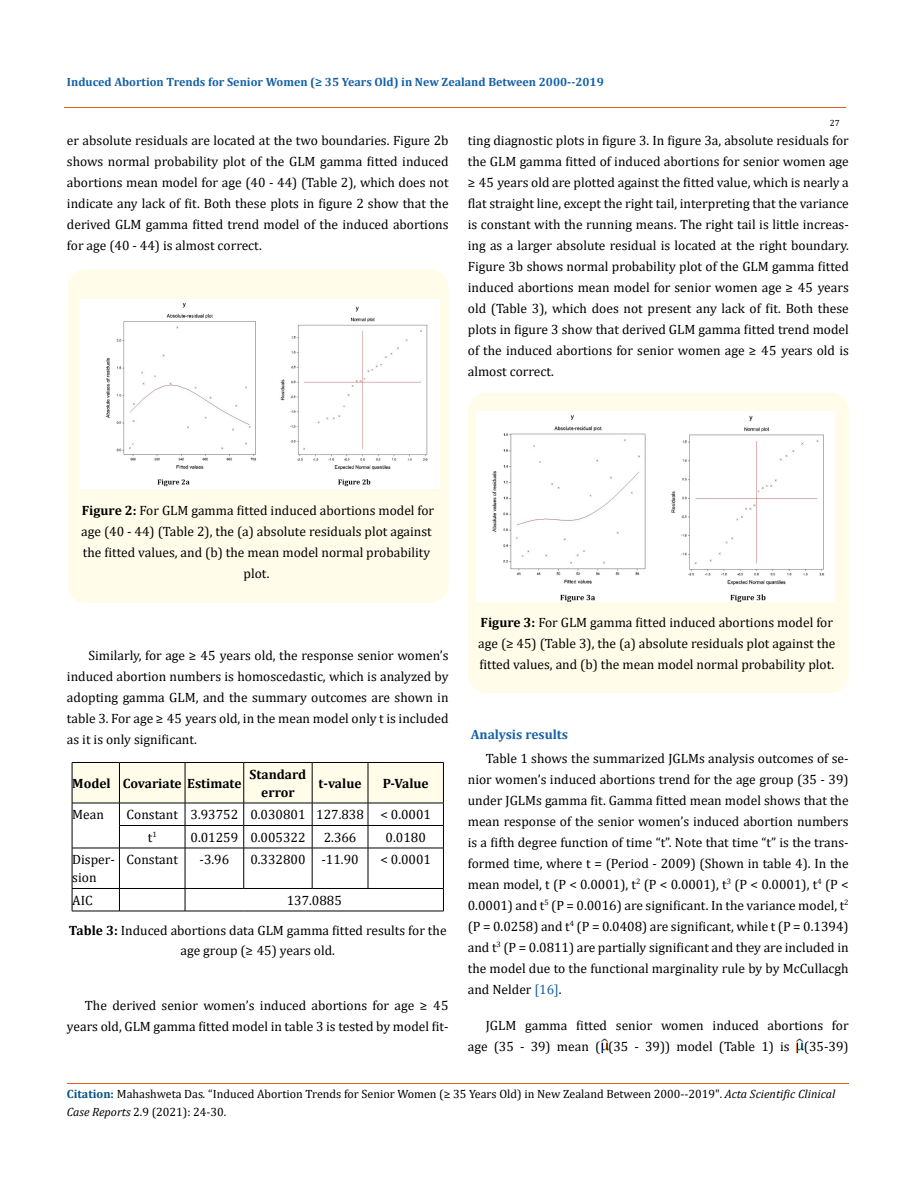
<style>
.page{position:relative;width:917px;height:1188px;background:#fff}
.page>*{position:absolute;margin:0;border:0;box-sizing:border-box;transform-origin:0 0}
.t1{font:13.5px/21px "Cambria";color:#000;text-align:justify}
.t2{font:700 13.5px/18px "Cambria";color:#000;text-align:center}
.t3{font:700 13.5px "Cambria";color:#1560a6}
.t4{font:12px/18px "Cambria";color:#000}
.t5{font:700 12px "Cambria";color:#1560a6}
.t6{font:9px "Cambria";color:#000}
.s1{font-weight:700}
.s2{color:#1560a6}
.s3{font-weight:700;color:#035089}
.s4{font-style:italic}
</style>
<div class="page">
<div style="left:68px;top:269px;width:380px;height:334px;background:#fffde9;border-radius:18px"></div>
<div style="left:80px;top:300px;width:359px;height:188px;background:#fff"></div>
<svg style="left:72px;top:762px;width:372px;height:86px"></svg>
<hr style="left:72px;top:848px;width:47px;height:1px;background:#000">
<hr style="left:72px;top:848px;width:1px;height:40px;background:#000">
<hr style="left:119px;top:848px;width:66px;height:1px;background:#000">
<hr style="left:119px;top:848px;width:1px;height:40px;background:#000">
<hr style="left:185px;top:848px;width:59px;height:1px;background:#000">
<hr style="left:185px;top:848px;width:1px;height:40px;background:#000">
<hr style="left:244px;top:848px;width:68px;height:1px;background:#000">
<hr style="left:243px;top:848px;width:1px;height:40px;background:#000">
<hr style="left:312px;top:848px;width:56px;height:1px;background:#000">
<hr style="left:312px;top:848px;width:1px;height:40px;background:#000">
<hr style="left:368px;top:848px;width:75px;height:1px;background:#000">
<hr style="left:368px;top:848px;width:1px;height:40px;background:#000">
<hr style="left:443px;top:848px;width:1px;height:40px;background:#000">
<hr style="left:72px;top:888px;width:47px;height:1px;background:#000">
<svg style="left:72px;top:889px;width:1px;height:22px"></svg>
<hr style="left:119px;top:888px;width:66px;height:1px;background:#000">
<svg style="left:119px;top:889px;width:1px;height:22px"></svg>
<hr style="left:185px;top:888px;width:59px;height:1px;background:#000">
<svg style="left:185px;top:889px;width:1px;height:22px"></svg>
<hr style="left:244px;top:888px;width:68px;height:1px;background:#000">
<hr style="left:312px;top:888px;width:56px;height:1px;background:#000">
<hr style="left:368px;top:888px;width:75px;height:1px;background:#000">
<svg style="left:443px;top:889px;width:1px;height:22px"></svg>
<hr style="left:72px;top:911px;width:47px;height:1px;background:#000">
<hr style="left:119px;top:911px;width:66px;height:1px;background:#000">
<hr style="left:185px;top:911px;width:59px;height:1px;background:#000">
<hr style="left:244px;top:911px;width:68px;height:1px;background:#000">
<hr style="left:312px;top:911px;width:56px;height:1px;background:#000">
<hr style="left:368px;top:911px;width:75px;height:1px;background:#000">
<div style="left:468px;top:393px;width:380px;height:300px;background:#fffde9;border-radius:18px"></div>
<div style="left:477px;top:412px;width:357px;height:189px;background:#fff"></div>
<img style="left:600px;top:1038px;width:8px;height:16px">
<img style="left:795px;top:1038px;width:8px;height:16px">
<hr style="left:64px;top:108px;width:781px;height:1px;background:#e05d1a">
<hr style="left:67px;top:1083px;width:781px;height:1px;background:#e05d1a">
<p class="t5" style="left:67px;top:73px;width:538px">Induced Abortion Trends for Senior Women (≥ 35 Years Old) in New Zealand Between 2000--2019</p>
<p class="t6" style="left:829px;top:118px;width:11px">27</p>
<p class="t1" style="left:67px;top:130px;width:383px">er absolute residuals are located at the two boundaries. Figure 2b shows normal probability plot of the GLM gamma fitted induced abortions mean model for age (40 - 44) (Table 2), which does not indicate any lack of fit. Both these plots in figure 2 show that the derived GLM gamma fitted trend model of the induced abortions for age (40 - 44) is almost correct.</p>
<p class="t1" style="left:468px;top:130px;width:382px">ting diagnostic plots in figure 3. In figure 3a, absolute residuals for the GLM gamma fitted of induced abortions for senior women age ≥ 45 years old are plotted against the fitted value, which is nearly a flat straight line, except the right tail, interpreting that the variance is constant with the running means. The right tail is little increas&shy;ing as a larger absolute residual is located at the right boundary.<br>Figure 3b shows normal probability plot of the GLM gamma fitted induced abortions mean model for senior women age ≥ 45 years old (Table 3), which does not present any lack of fit. Both these plots in figure 3 show that derived GLM gamma fitted trend model of the induced abortions for senior women age ≥ 45 years old is almost correct.</p>
<p class="t1" style="left:81px;top:499px;width:354px;text-align:center"><span class="s1">Figure 2:</span> For GLM gamma fitted induced abortions model for age (40 - 44) (Table 2), the (a) absolute residuals plot against the fitted values, and (b) the mean model normal probability plot.</p>
<p class="t1" style="left:67px;top:645px;width:383px;text-indent:22px">Similarly, for age ≥ 45 years old, the response senior women’s induced abortion numbers is homoscedastic, which is analyzed by adopting gamma GLM, and the summary outcomes are shown in table 3. For age ≥ 45 years old, in the mean model only t is included as it is only significant.</p>
<p class="t2" style="left:72px;top:774px;width:171px">Model Covariate Estimate</p>
<p class="t2" style="left:249px;top:765px;width:58px">Standard error</p>
<p class="t2" style="left:318px;top:774px;width:44px">t-value</p>
<p class="t2" style="left:383px;top:774px;width:48px">P-Value</p>
<p class="t1" style="left:72px;top:804px;width:33px">Mean</p>
<p class="t1" style="left:148px;top:804px;width:285px;line-height:22.5px;text-indent:-21px">Constant 3.93752 0.030801 127.838 &lt; 0.0001 t<sup>1</sup></p>
<p class="t1" style="left:190px;top:827px;width:116px">0.01259 0.005322</p>
<p class="t1" style="left:324px;top:827px;width:34px">2.366</p>
<p class="t1" style="left:385px;top:827px;width:42px">0.0180</p>
<p class="t1" style="left:72px;top:851px;width:44px;line-height:18px">Disper&shy;sion</p>
<p class="t1" style="left:127px;top:849px;width:53px">Constant</p>
<p class="t1" style="left:199px;top:849px;width:31px">-3.96</p>
<p class="t1" style="left:250px;top:849px;width:110px">0.332800 -11.90</p>
<p class="t1" style="left:380px;top:849px;width:52px">&lt; 0.0001</p>
<p class="t1" style="left:72px;top:890px;width:22px">AIC</p>
<p class="t1" style="left:287px;top:890px;width:57px">137.0885</p>
<p class="t1" style="left:69px;top:920px;width:379px;line-height:20.2px;text-align:center"><span class="s1">Table 3:</span> Induced abortions data GLM gamma fitted results for the age group (≥ 45) years old.</p>
<p class="t1" style="left:67px;top:995px;width:383px;text-align:right">The derived senior women’s induced abortions for age ≥ 45 years old, GLM gamma fitted model in table 3 is tested by model fit-</p>
<p class="t1" style="left:478px;top:612px;width:359px;text-align:left"><span class="s1">Figure 3:</span> For GLM gamma fitted induced abortions model for age (≥ 45) (Table 3), the (a) absolute residuals plot against the fitted values, and (b) the mean model normal probability plot.</p>
<p class="t3" style="left:471px;top:725px;width:99px">Analysis results</p>
<p class="t1" style="left:468px;top:748px;width:382px;text-indent:18px">Table 1 shows the summarized JGLMs analysis outcomes of se&shy;nior women’s induced abortions trend for the age group (35 - 39) under JGLMs gamma fit. Gamma fitted mean model shows that the mean response of the senior women’s induced abortion numbers is a fifth degree function of time “t”. Note that time “t” is the trans&shy;formed time, where t = (Period - 2009) (Shown in table 4). In the mean model, t (P &lt; 0.0001), t<sup>2</sup> (P &lt; 0.0001), t<sup>3</sup> (P &lt; 0.0001), t<sup>4</sup> (P &lt; 0.0001) and t<sup>5</sup> (P = 0.0016) are significant. In the variance model, t<sup>2 </sup>(P = 0.0258) and t<sup>4</sup> (P = 0.0408) are significant, while t (P = 0.1394) and t<sup>3</sup> (P = 0.0811) are partially significant and they are included in the model due to the functional marginality rule by by McCullacgh and Nelder <span class="s2">[16]</span>.</p>
<p class="t1" style="left:468px;top:1015px;width:382px;text-align:right">JGLM gamma fitted senior women induced abortions for age (35 - 39) mean ( (35 - 39)) model (Table 1) is (35-39)</p>
<p class="t4" style="left:67px;top:1085px;width:770px"><span class="s3">Citation:</span> Mahashweta Das<span class="s4">.</span> “Induced Abortion Trends for Senior Women (≥ 35 Years Old) in New Zealand Between 2000--2019". <span class="s4">Acta Scientific Clinical<br>Case Reports</span> 2.9 (2021): 24-30.</p>
</div>
